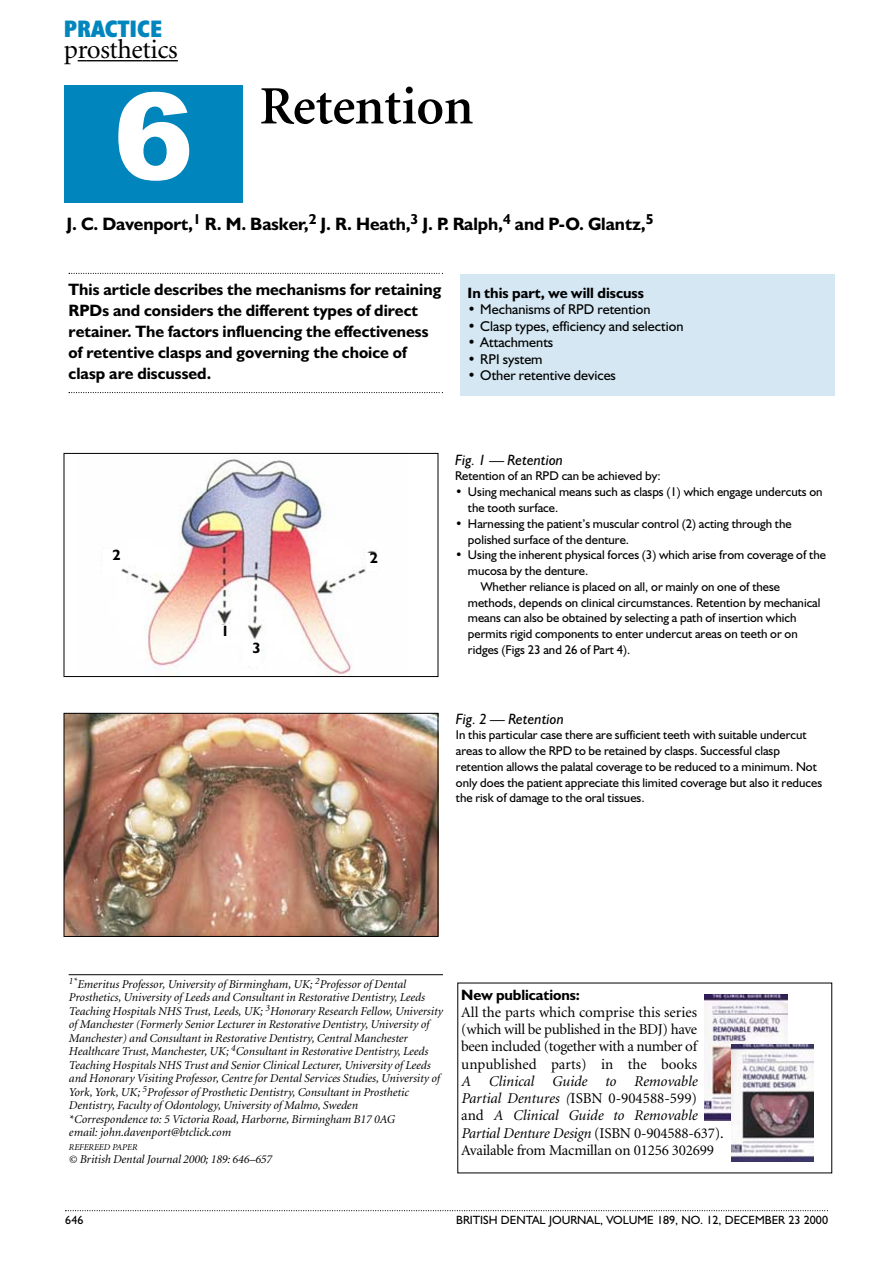
<style>
.page{position:relative;width:893px;height:1262px;background:#fff}
.page>*{position:absolute;margin:0;border:0;box-sizing:border-box;transform-origin:0 0}
.t1{font:600 54px "Minion";letter-spacing:-.005em;color:#000}
.t2{font:27px "Minion";letter-spacing:-.015em;color:#000}
.t3{font:700 condensed 24px "Humanist 521 BT Xtra";color:#0086bd}
.t4{font:700 18px "Humanist 521 BT";letter-spacing:-.005em;color:#000}
.t5{font:700 16.5px/21px "Humanist 521 BT";color:#000}
.t6{font:italic 15px/17.2px "Minion";color:#000}
.t7{font:15px/17.2px "Minion";color:#000;text-align:justify}
.t8{font:700 15px "Humanist 521 BT";color:#000}
.t9{font:italic 15px "Humanist 521 BT";color:#000}
.t10{font:14.25px "Humanist 521 BT";color:#000}
.t11{font:12.75px/15.8px "Humanist 521 BT";color:#000}
.t12{font:italic 12px/13.5px "Minion";color:#000}
.t13{font:12px "Humanist 521 BT";color:#000}
.t14{font:italic 9px "Minion";letter-spacing:-.005em;color:#000}
.s1{font-style:normal}
</style>
<div class="page">
<svg style="left:65px;top:1210px;width:763px;height:1px"></svg>
<div style="left:64px;top:86px;width:179px;height:117px;background:#0086bd"></div>
<img style="left:121px;top:459px;width:256px;height:215px">
<div style="left:64px;top:453px;width:374px;height:223px;border:1px solid #000"></div>
<img style="left:66px;top:715px;width:370px;height:219px">
<div style="left:64px;top:713px;width:374px;height:223px;border:1px solid #000"></div>
<div style="left:212px;top:625px;width:17px;height:18px;background:#fff"></div>
<div style="left:366px;top:553px;width:12px;height:17px;background:#fff"></div>
<div style="left:243px;top:642px;width:17px;height:24px;background:#fff"></div>
<hr style="left:69px;top:974px;width:374px;height:1px;background:#000">
<img style="left:704px;top:994px;width:83px;height:126px">
<img style="left:731px;top:1044px;width:82px;height:117px">
<svg style="left:69px;top:273px;width:374px;height:1px"></svg>
<svg style="left:69px;top:392px;width:374px;height:1px"></svg>
<div style="left:460px;top:275px;width:374px;height:121px;background:#d4e7f2"></div>
<hr style="left:87px;top:60px;width:56px;height:1px;background:#000">
<svg style="left:143px;top:60px;width:35px;height:1px"></svg>
<h3 class="t3" style="left:64px;top:20px;width:100px">PRACTICE</h3>
<h2 class="t2" style="left:64px;top:39px;width:116px">prosthetics</h2>
<h1 class="t1" style="left:259px;top:85px;width:216px">Retention</h1>
<h3 class="t4" style="left:66px;top:217px;width:588px">J. C. Davenport,<sup>1</sup> R. M. Basker,<sup>2</sup> J. R. Heath,<sup>3</sup> J. P. Ralph,<sup>4</sup> and P-O. Glantz,<sup>5</sup></h3>
<h3 class="t5" style="left:69px;top:281px;width:374px">This article describes the mechanisms for retaining RPDs and considers the different types of direct retainer. The factors influencing the effectiveness of retentive clasps and governing the choice of clasp are discussed.</h3>
<p class="t8" style="left:467px;top:287px;width:178px">In this part, we will discuss</p>
<p class="t10" style="left:467px;top:304px;width:185px">• Mechanisms of RPD retention</p>
<p class="t10" style="left:467px;top:321px;width:217px">• Clasp types, efficiency and selection</p>
<p class="t10" style="left:467px;top:337px;width:87px">• Attachments</p>
<p class="t10" style="left:467px;top:354px;width:77px">• RPI system</p>
<p class="t10" style="left:467px;top:370px;width:150px">• Other retentive devices</p>
<p class="t8" style="left:112px;top:550px;width:10px">2</p>
<p class="t8" style="left:221px;top:625px;width:10px">1</p>
<p class="t8" style="left:252px;top:642px;width:10px">3</p>
<p class="t8" style="left:370px;top:553px;width:10px">2</p>
<p class="t9" style="left:455px;top:454px;width:109px">Fig. 1 — Retention</p>
<p class="t11" style="left:455px;top:470px;width:207px">Retention of an RPD can be achieved by:</p>
<p class="t11" style="left:468px;top:485px;width:356px;text-indent:-13px">• Using mechanical means such as clasps (1) which engage undercuts on the tooth surface.</p>
<p class="t11" style="left:468px;top:517px;width:325px;text-indent:-13px">• Harnessing the patient’s muscular control (2) acting through the polished surface of the denture.</p>
<p class="t11" style="left:455px;top:548px;width:372px">• Using the inherent physical forces (3) which arise from coverage of the</p>
<p class="t11" style="left:468px;top:564px;width:122px">mucosa by the denture.</p>
<p class="t11" style="left:480px;top:580px;width:301px">Whether reliance is placed on all, or mainly on one of these</p>
<p class="t11" style="left:468px;top:596px;width:354px">methods, depends on clinical circumstances. Retention by mechanical</p>
<p class="t11" style="left:468px;top:611px;width:330px">means can also be obtained by selecting a path of insertion which</p>
<p class="t11" style="left:468px;top:627px;width:331px">permits rigid components to enter undercut areas on teeth or on</p>
<p class="t11" style="left:468px;top:643px;width:164px">ridges (Figs 23 and 26 of Part 4).</p>
<p class="t9" style="left:456px;top:713px;width:109px">Fig. 2 — Retention</p>
<p class="t11" style="left:456px;top:728px;width:367px">In this particular case there are sufficient teeth with suitable undercut areas to allow the RPD to be retained by clasps. Successful clasp retention allows the palatal coverage to be reduced to a minimum. Not only does the patient appreciate this limited coverage but also it reduces the risk of damage to the oral tissues.</p>
<p class="t12" style="left:69px;top:978px;width:375px"><sup>1*</sup>Emeritus Professor, University of Birmingham, UK; <sup>2</sup>Professor of Dental Prosthetics, University of Leeds and Consultant in Restorative Dentistry, Leeds Teaching Hospitals NHS Trust, Leeds, UK; <sup>3</sup>Honorary Research Fellow, University of Manchester (Formerly Senior Lecturer in Restorative Dentistry, University of Manchester) and Consultant in Restorative Dentistry, Central Manchester Healthcare Trust, Manchester, UK; <sup>4</sup>Consultant in Restorative Dentistry, Leeds Teaching Hospitals NHS Trust and Senior Clinical Lecturer, University of Leeds and Honorary Visiting Professor, Centre for Dental Services Studies, University of York, York, UK; <sup>5</sup>Professor of Prosthetic Dentistry, Consultant in Prosthetic Dentistry, Faculty of Odontology, University of Malmo, Sweden<br>*Correspondence to: 5 Victoria Road, Harborne, Birmingham B17 0AG<br>email: john.davenport@btclick.com</p>
<p class="t14" style="left:69px;top:1143px;width:70px">REFEREED PAPER</p>
<p class="t12" style="left:69px;top:1153px;width:205px">© British Dental Journal 2000; 189: 646–657</p>
<p class="t8" style="left:461px;top:989px;width:120px">New publications:</p>
<p class="t7" style="left:461px;top:1004px;width:237px">All the parts which comprise this series (which will be published in the BDJ) have been included (together with a number of unpublished parts) in the books</p>
<p class="t6" style="left:461px;top:1073px;width:264px">A Clinical Guide to Removable Partial Dentures (<span class="s1">ISBN 0-904588-599)<br>and</span> A Clinical Guide to Removable Partial Denture Design <span class="s1">(ISBN 0-904588-637).<br>Available from Macmillan on 01256 302699</span></p>
<p class="t13" style="left:65px;top:1215px;width:20px">646</p>
<p class="t13" style="left:456px;top:1215px;width:373px">BRITISH DENTAL JOURNAL, VOLUME 189, NO. 12, DECEMBER 23 2000</p>
</div>
